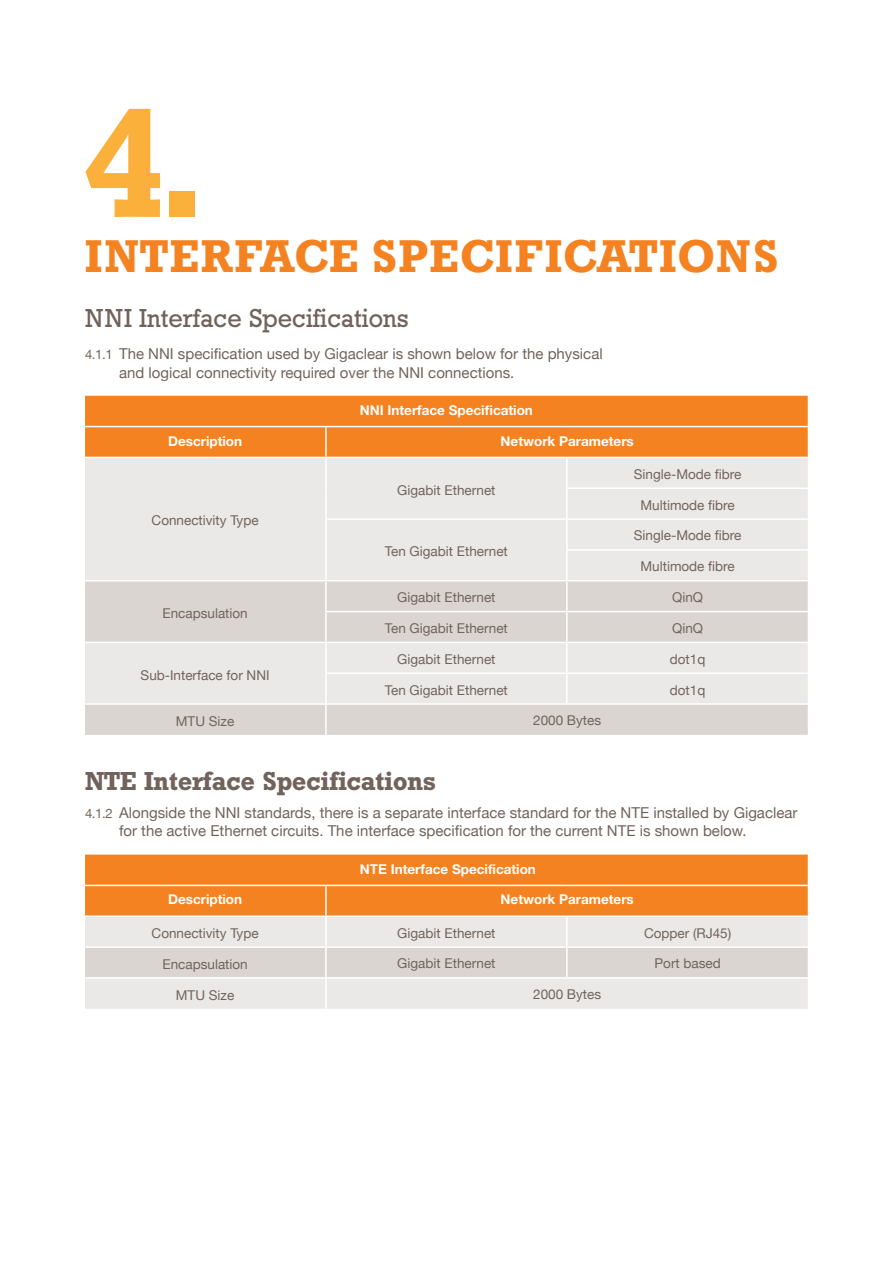
<style>
.page{position:relative;width:893px;height:1263px;background:#fff}
.page>*{position:absolute;margin:0;border:0;box-sizing:border-box;transform-origin:0 0}
.Chapter_Number{font:700 150px "Rockwell BQ";color:#fbb03b}
.Chapter_Title{font:700 45px "Rockwell BQ";letter-spacing:.04em;color:#f58220}
.Subhead{font:25.5px "Rockwell BQ";color:#71635c}
.Body_Indent{font:700 25.5px "Rockwell BQ";color:#71635c}
.Body_Indent-2{font:15px/18.8px "Helvetica Neue";color:#71635c}
.Table_Text_9pt{font:13.5px "Helvetica Neue";color:#71635c}
.Table_Header_9pt{font:700 13.5px "Helvetica Neue";color:#fff}
.s1{font-size:13.2px}
.s2{font-family:"Arial"}
</style>
<div class="page">
<div style="left:85px;top:396px;width:723px;height:61px;background:#f58220"></div>
<div style="left:85px;top:458px;width:723px;height:122px;background:#ebe9e7"></div>
<svg style="left:85px;top:581px;width:723px;height:154px;background:#e1ddda"></svg>
<hr style="left:325px;top:427px;width:2px;height:30px;background:#fff">
<hr style="left:325px;top:458px;width:2px;height:30px;background:#fff">
<hr style="left:325px;top:488px;width:2px;height:30px;background:#fff">
<hr style="left:566px;top:487px;width:242px;height:2px;background:#fff">
<hr style="left:325px;top:518px;width:242px;height:2px;background:#fff">
<hr style="left:325px;top:520px;width:2px;height:30px;background:#fff">
<hr style="left:567px;top:518px;width:241px;height:2px;background:#fff">
<hr style="left:325px;top:550px;width:2px;height:30px;background:#fff">
<hr style="left:566px;top:549px;width:242px;height:2px;background:#fff">
<hr style="left:325px;top:581px;width:2px;height:30px;background:#fff">
<hr style="left:325px;top:612px;width:2px;height:30px;background:#fff">
<hr style="left:325px;top:643px;width:2px;height:29px;background:#fff">
<hr style="left:325px;top:674px;width:2px;height:29px;background:#fff">
<hr style="left:325px;top:705px;width:2px;height:30px;background:#fff">
<hr style="left:325px;top:611px;width:242px;height:1px;background:#fff">
<hr style="left:567px;top:611px;width:241px;height:1px;background:#fff">
<hr style="left:85px;top:642px;width:241px;height:1px;background:#fff">
<hr style="left:326px;top:642px;width:241px;height:1px;background:#fff">
<hr style="left:567px;top:642px;width:241px;height:1px;background:#fff">
<hr style="left:566px;top:458px;width:2px;height:29px;background:#fff">
<hr style="left:566px;top:489px;width:2px;height:29px;background:#fff">
<hr style="left:566px;top:520px;width:2px;height:29px;background:#fff">
<hr style="left:566px;top:551px;width:2px;height:29px;background:#fff">
<hr style="left:566px;top:581px;width:2px;height:30px;background:#fff">
<hr style="left:566px;top:612px;width:2px;height:30px;background:#fff">
<hr style="left:566px;top:643px;width:2px;height:29px;background:#fff">
<hr style="left:566px;top:674px;width:2px;height:29px;background:#fff">
<hr style="left:85px;top:426px;width:241px;height:1px;background:#fff">
<hr style="left:326px;top:426px;width:241px;height:1px;background:#fff">
<hr style="left:567px;top:426px;width:241px;height:1px;background:#fff">
<hr style="left:325px;top:672px;width:242px;height:2px;background:#fff">
<hr style="left:567px;top:672px;width:241px;height:2px;background:#fff">
<hr style="left:85px;top:703px;width:241px;height:2px;background:#fff">
<hr style="left:326px;top:703px;width:241px;height:2px;background:#fff">
<hr style="left:567px;top:703px;width:241px;height:2px;background:#fff">
<div style="left:85px;top:854px;width:723px;height:61px;background:#f58220"></div>
<div style="left:85px;top:917px;width:723px;height:92px;background:#ebe9e7"></div>
<div style="left:85px;top:948px;width:723px;height:29px;background:#dbd5d2"></div>
<hr style="left:325px;top:886px;width:2px;height:29px;background:#fff">
<hr style="left:325px;top:917px;width:2px;height:29px;background:#fff">
<hr style="left:85px;top:946px;width:241px;height:2px;background:#fff">
<hr style="left:326px;top:946px;width:241px;height:2px;background:#fff">
<hr style="left:325px;top:948px;width:2px;height:29px;background:#fff">
<hr style="left:567px;top:946px;width:241px;height:2px;background:#fff">
<hr style="left:325px;top:979px;width:2px;height:30px;background:#fff">
<hr style="left:566px;top:917px;width:2px;height:29px;background:#fff">
<hr style="left:566px;top:948px;width:2px;height:29px;background:#fff">
<hr style="left:85px;top:885px;width:241px;height:1px;background:#fff">
<hr style="left:326px;top:885px;width:241px;height:1px;background:#fff">
<hr style="left:567px;top:885px;width:241px;height:1px;background:#fff">
<hr style="left:85px;top:977px;width:241px;height:2px;background:#fff">
<hr style="left:326px;top:977px;width:241px;height:2px;background:#fff">
<hr style="left:567px;top:977px;width:241px;height:2px;background:#fff">
<p class="Chapter_Number" style="left:85px;top:78px;width:117px">4.</p>
<p class="Chapter_Title" style="left:85px;top:230px;width:695px">INTERFACE SPECIFICATIONS</p>
<p class="Subhead" style="left:85px;top:304px;width:326px">NNI Interface Specifications</p>
<p class="Body_Indent-2" style="left:119px;top:345px;width:485px;text-indent:-34px"><span class="s1">4.1.1</span> The NNI specification used by Gigaclear is shown below for the physical and logical connectivity required over the NNI connections.</p>
<p class="Table_Header_9pt" style="left:360px;top:402px;width:175px">NNI Interface Specification</p>
<p class="Table_Header_9pt" style="left:168px;top:432px;width:76px">Description</p>
<p class="Table_Header_9pt" style="left:501px;top:432px;width:135px">Network Parameters</p>
<p class="Table_Text_9pt" style="left:152px;top:511px;width:109px">Connectivity Type</p>
<p class="Table_Text_9pt" style="left:162px;top:603px;width:87px">Encapsulation</p>
<p class="Table_Text_9pt" style="left:141px;top:665px;width:130px">Sub-Interface for NNI</p>
<p class="Table_Text_9pt" style="left:397px;top:480px;width:100px">Gigabit Ethernet</p>
<p class="Table_Text_9pt" style="left:385px;top:542px;width:125px">Ten Gigabit Ethernet</p>
<p class="Table_Text_9pt" style="left:634px;top:464px;width:109px">Single-Mode fibre</p>
<p class="Table_Text_9pt" style="left:640px;top:495px;width:96px">Multimode fibre</p>
<p class="Table_Text_9pt" style="left:634px;top:526px;width:109px">Single-Mode fibre</p>
<p class="Table_Text_9pt" style="left:640px;top:557px;width:96px">Multimode fibre</p>
<p class="Table_Text_9pt" style="left:397px;top:587px;width:100px">Gigabit Ethernet</p>
<p class="Table_Text_9pt" style="left:672px;top:587px;width:33px">QinQ</p>
<p class="Table_Text_9pt" style="left:385px;top:618px;width:125px">Ten Gigabit Ethernet</p>
<p class="Table_Text_9pt" style="left:672px;top:618px;width:33px">QinQ</p>
<p class="Table_Text_9pt" style="left:397px;top:649px;width:100px">Gigabit Ethernet</p>
<p class="Table_Text_9pt" style="left:670px;top:649px;width:37px">dot1q</p>
<p class="Table_Text_9pt" style="left:385px;top:680px;width:125px">Ten Gigabit Ethernet</p>
<p class="Table_Text_9pt" style="left:670px;top:680px;width:37px">dot1q</p>
<p class="Table_Text_9pt" style="left:176px;top:711px;width:60px">MTU Size</p>
<p class="Table_Text_9pt" style="left:533px;top:711px;width:70px">2000 Bytes</p>
<p class="Body_Indent" style="left:85px;top:766px;width:353px">NTE Interface Specifications</p>
<p class="Body_Indent-2" style="left:119px;top:804px;width:680px;text-indent:-34px"><span class="s1">4.1.2</span> Alongside the NNI standards, there is a separate interface standard for the NTE installed by Gigaclear for the active Ethernet circuits. The interface specification for the current NTE is shown below.</p>
<p class="Table_Header_9pt" style="left:360px;top:860px;width:178px">N<span class="s2">TE</span> Interface Specification</p>
<p class="Table_Header_9pt" style="left:168px;top:891px;width:76px">Description</p>
<p class="Table_Header_9pt" style="left:501px;top:891px;width:135px">Network Parameters</p>
<p class="Table_Text_9pt" style="left:152px;top:923px;width:109px">Connectivity Type</p>
<p class="Table_Text_9pt" style="left:397px;top:923px;width:100px">Gigabit Ethernet</p>
<p class="Table_Text_9pt" style="left:644px;top:923px;width:89px">Copper (RJ45)</p>
<p class="Table_Text_9pt" style="left:162px;top:954px;width:87px">Encapsulation</p>
<p class="Table_Text_9pt" style="left:397px;top:954px;width:100px">Gigabit Ethernet</p>
<p class="Table_Text_9pt" style="left:654px;top:954px;width:68px">Port based</p>
<p class="Table_Text_9pt" style="left:176px;top:985px;width:60px">MTU Size</p>
<p class="Table_Text_9pt" style="left:533px;top:985px;width:70px">2000 Bytes</p>
</div>
